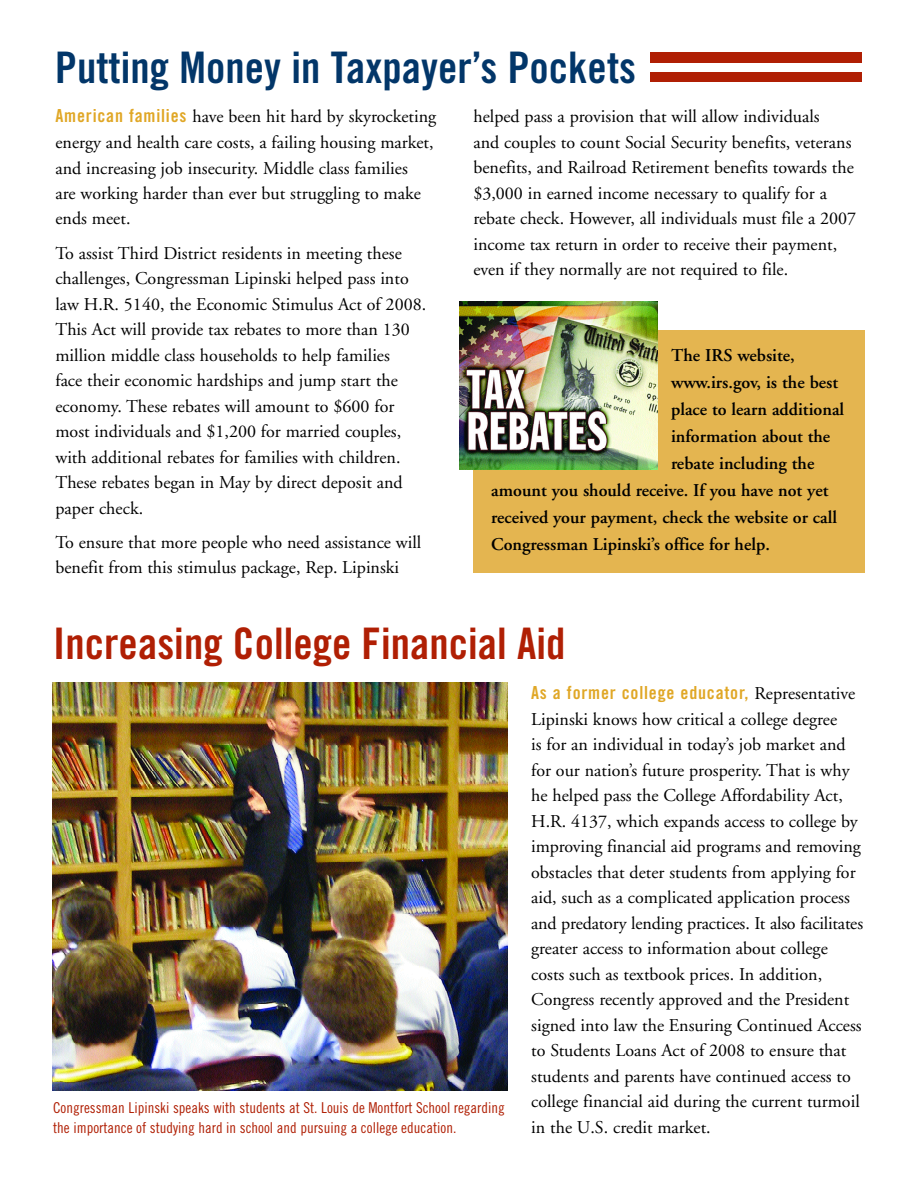
<style>
.page{position:relative;width:918px;height:1188px;background:#fff}
.page>*{position:absolute;margin:0;border:0;box-sizing:border-box;transform-origin:0 0}
.t1{font:43.5px "Trade Gothic Bold Cond Twenty";color:#023669}
.t2{font:43.5px "Trade Gothic Bold Cond Twenty";color:#b01f04}
.t3{font:18px/25.5px "Adobe Garamond";color:#000}
.t4{font:600 18px "Adobe Garamond";color:#000}
.t5{font:18px "Trade Gothic Bold Cond Twenty";letter-spacing:.045em;color:#e0a726}
.t6{font:15px/19.5px "Trade Gothic Cond Eighteen";color:#b01f04}
.s1{font-family:"Trade Gothic Bold Cond Twenty";color:#e0a726}
.s2{font-family:"Adobe Garamond";color:#000}
</style>
<div class="page">
<img style="left:53px;top:683px;width:454px;height:408px">
<div style="left:650px;top:53px;width:211px;height:29px;background:#b01f04"></div>
<div style="left:473px;top:330px;width:392px;height:243px;background:#e4b550"></div>
<div style="left:649px;top:63px;width:214px;height:8px;background:#fff"></div>
<img style="left:459px;top:302px;width:199px;height:167px">
<h1 class="t1" style="left:55px;top:51px;width:582px">Putting Money in Taxpayer’s Pockets</h1>
<p class="t3" style="left:55px;top:106px;width:382px"><span class="s1">American families</span> have been hit hard by skyrocketing energy and health care costs, a failing housing market, and increasing job insecurity. Middle class families<br>are working harder than ever but struggling to make ends meet.</p>
<p class="t3" style="left:55px;top:242px;width:372px">To assist Third District residents in meeting these challenges, Congressman Lipinski helped pass into law H.R. 5140, the Economic Stimulus Act of 2008.<br>This Act will provide tax rebates to more than 130 million middle class households to help families<br>face their economic hardships and jump start the economy. These rebates will amount to $600 for most individuals and $1,200 for married couples, with additional rebates for families with children.<br>These rebates began in May by direct deposit and paper check.</p>
<p class="t3" style="left:55px;top:531px;width:367px">To ensure that more people who need assistance will benefit from this stimulus package, Rep. Lipinski</p>
<p class="t3" style="left:473px;top:106px;width:384px">helped pass a provision that will allow individuals<br>and couples to count Social Security benefits, veterans benefits, and Railroad Retirement benefits towards the $3,000 in earned income necessary to qualify for a rebate check. However, all individuals must file a 2007 income tax return in order to receive their payment, even if they normally are not required to file.</p>
<p class="t4" style="left:671px;top:348px;width:125px">The IRS website,</p>
<p class="t4" style="left:671px;top:375px;width:169px">www.irs.gov, is the best</p>
<p class="t4" style="left:671px;top:402px;width:175px">place to learn additional</p>
<p class="t4" style="left:671px;top:429px;width:161px">information about the</p>
<p class="t4" style="left:671px;top:456px;width:145px">rebate including the</p>
<p class="t4" style="left:491px;top:483px;width:339px">amount you should receive. If you have not yet</p>
<p class="t4" style="left:491px;top:510px;width:347px">received your payment, check the website or call</p>
<p class="t4" style="left:491px;top:537px;width:280px">Congressman Lipinski’s office for help.</p>
<h1 class="t2" style="left:53px;top:627px;width:514px">Increasing College Financial Aid</h1>
<p class="t6" style="left:53px;top:1100px;width:453px">Congressman Lipinski speaks with students at St. Louis de Montfort School regarding the importance of studying hard in school and pursuing a college education.</p>
<p class="t5" style="left:531px;top:686px;width:326px">As a former college educator, <span class="s2">Representative</span></p>
<p class="t3" style="left:531px;top:708px;width:333px">Lipinski knows how critical a college degree<br>is for an individual in today’s job market and for our nation’s future prosperity. That is why he helped pass the College Affordability Act, H.R. 4137, which expands access to college by im p roving financial aid programs and re m ov in g obstacles that deter students from applying for aid, such as a complicated application process and pre d a to ry lending practices. It also facilitates greater access to information about college costs such as textbook prices. In addition, Congress recently approved and the President signed into law the Ensuring Continued Access to Students Loans Act of 2008 to ensure that students and parents have continued access to college financial aid during the current turmoil in the U.S. credit market.</p>
</div>
